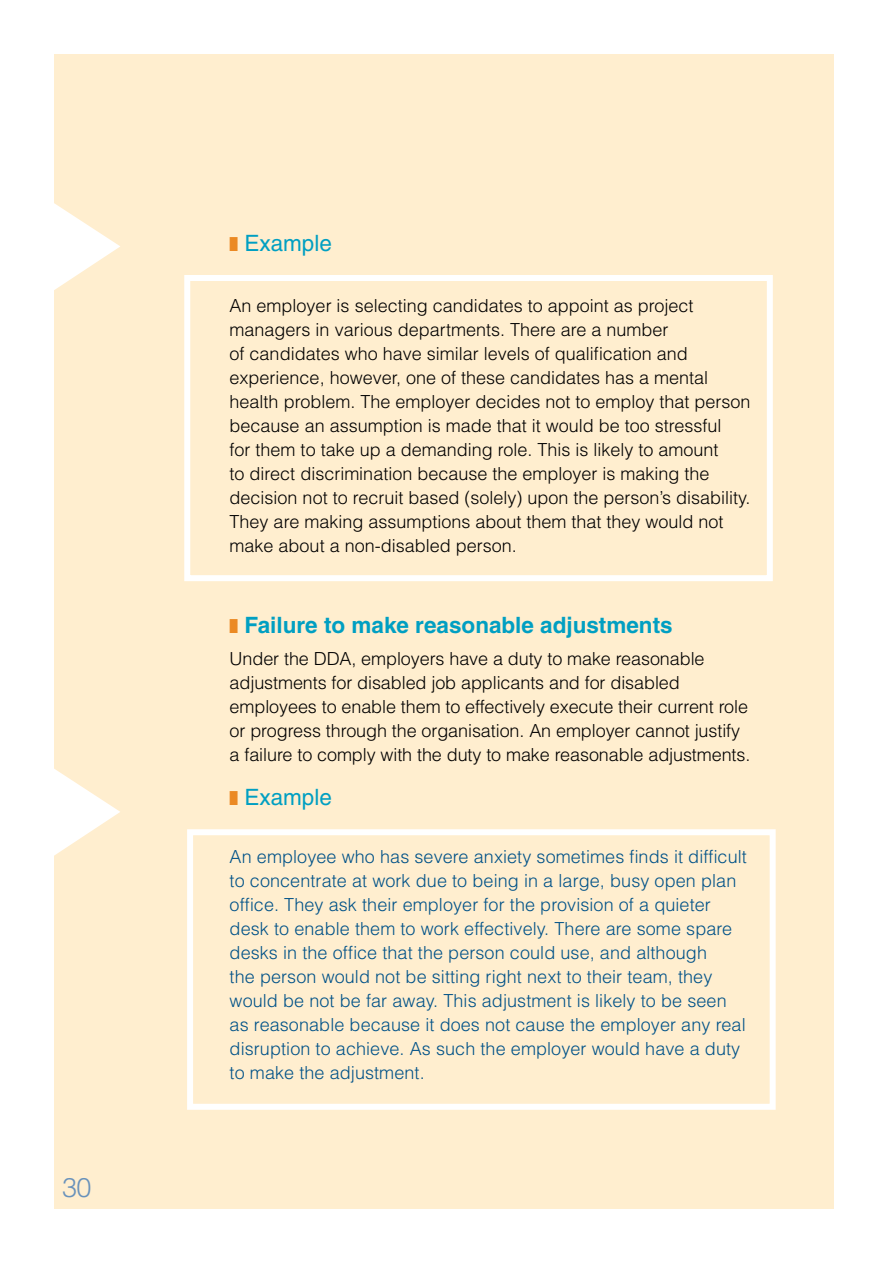
<style>
.page{position:relative;width:893px;height:1263px;background:#fff}
.page>*{position:absolute;margin:0;border:0;box-sizing:border-box;transform-origin:0 0}
.t1{font:300 27px "Helvetica";color:#6992bb}
.t2{font:700 22.5px "Helvetica";color:#009fc2}
.t3{font:22.5px "Helvetica";color:#009fc2}
.t4{font:300 18px/24px "Helvetica";color:#000}
.t5{font:300 18px/24px "Helvetica";letter-spacing:.005em;color:#005288}
.s1{color:#eb8923}
</style>
<div class="page">
<div style="left:54px;top:54px;width:779px;height:1155px;background:#ffeecf"></div>
<div style="left:187px;top:829px;width:589px;height:281px;border:6px solid #fff"></div>
<div style="left:184px;top:275px;width:589px;height:306px;border:6px solid #fff"></div>
<svg style="left:54px;top:203px;width:66px;height:87px"></svg>
<svg style="left:54px;top:769px;width:66px;height:87px"></svg>
<h1 class="t1" style="left:62px;top:1171px;width:31px">30</h1>
<p class="t3" style="left:230px;top:230px;width:104px"><span class="s1">■</span> Example</p>
<p class="t4" style="left:230px;top:293px;width:522px">An employer is selecting candidates to appoint as project managers in various departments. There are a number<br>of candidates who have similar levels of qualification and experience, however, one of these candidates has a mental health problem. The employer decides not to employ that person because an assumption is made that it would be too stressful<br>for them to take up a demanding role. This is likely to amount<br>to direct discrimination because the employer is making the decision not to recruit based (solely) upon the person’s disability.<br>They are making assumptions about them that they would not make about a non-disabled person.</p>
<p class="t2" style="left:230px;top:611px;width:445px"><span class="s1">■</span> Failure to make reasonable adjustments</p>
<p class="t4" style="left:230px;top:646px;width:522px">Under the DDA, employers have a duty to make reasonable adjustments for disabled job applicants and for disabled employees to enable them to effectively execute their current role or progress through the organisation. An employer cannot justify a failure to comply with the duty to make reasonable adjustments.</p>
<p class="t3" style="left:230px;top:784px;width:104px"><span class="s1">■</span> Example</p>
<p class="t5" style="left:230px;top:844px;width:519px">An employee who has severe anxiety sometimes finds it difficult to concentrate at work due to being in a large, busy open plan office. They ask their employer for the provision of a quieter desk to enable them to work effectively. There are some spare desks in the office that the person could use, and although<br>the person would not be sitting right next to their team, they would be not be far away. This adjustment is likely to be seen as reasonable because it does not cause the employer any real disruption to achieve. As such the employer would have a duty to make the adjustment.</p>
</div>
